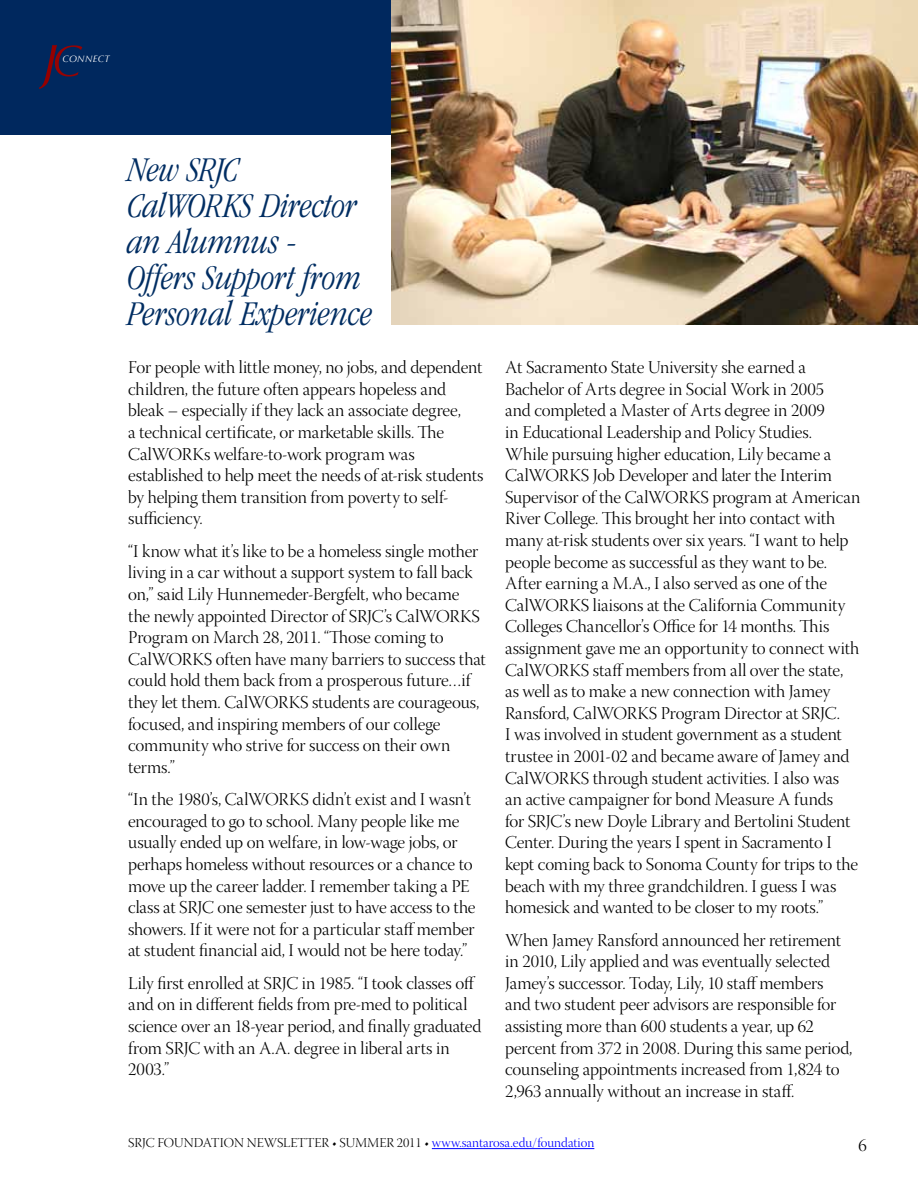
<style>
.page{position:relative;width:918px;height:1188px;background:#fff}
.page>*{position:absolute;margin:0;border:0;box-sizing:border-box;transform-origin:0 0}
.t1{font:italic 300 condensed 36px/36px "Garamond";letter-spacing:-.005em;color:#002d62}
.t2{font:18px/21.6px "Warnock Pro Light Disp";letter-spacing:-.01em;color:#000}
.t3{font:13.5px "Warnock Pro Light Disp";color:#000}
.t4{font:italic 9.45px "Optima";letter-spacing:.04em;color:#fff}
.s1{color:#00f}
</style>
<div class="page">
<div style="left:0;top:0;width:918px;height:135px;background:#00285e"></div>
<hr style="left:432px;top:1148px;width:162px;height:1px;background:#00f">
<svg style="left:39px;top:45px;width:43px;height:44px"></svg>
<img style="left:392px;top:0;width:526px;height:325px">
<p class="t4" style="left:62px;top:53px;width:49px">CONNECT</p>
<h1 class="t1" style="left:128px;top:152px;width:246px">New SRJC<br>CalWORKS Director an Alumnus -<br>Offers Support from<br>Personal Experience</h1>
<p class="t2" style="left:128px;top:358px;width:357px">For people with little money, no jobs, and dependent children, the future often appears hopeless and bleak – especially if they lack an associate degree,<br>a technical certificate, or marketable skills. The CalWORKs welfare-to-work program was established to help meet the needs of at-risk students by helping them transition from poverty to self&shy;sufficiency.</p>
<p class="t2" style="left:128px;top:542px;width:359px">“I know what it’s like to be a homeless single mother living in a car without a support system to fall back on,” said Lily Hunnemeder-Bergfelt, who became the newly appointed Director of SRJC’s CalWORKS Program on March 28, 2011. “Those coming to CalWORKS often have many barriers to success that could hold them back from a prosperous future…if they let them. CalWorks</p>
<p class="t2" style="left:128px;top:693px;width:353px;text-indent:184px">students are courageous, focused, and inspiring members of our college community who strive for success on their own terms.”</p>
<p class="t2" style="left:128px;top:790px;width:349px">“In the 1980’s, CalWORKS didn’t exist and I wasn’t encouraged to go to school. Many people like me usually ended up on welfare, in low-wage jobs, or perhaps homeless without resources or a chance to move up the career ladder. I remember taking a PE class at SRJC one semester just to have access to the showers. If it were not for a particular staff member at student financial aid, I would not be here today.”</p>
<p class="t2" style="left:128px;top:974px;width:355px">Lily first enrolled at SRJC in 1985. “I took classes off and on in different fields from pre-med to political science over an 18-year period, and finally graduated from SRJC with an A.A. degree in liberal arts in 2003.”</p>
<p class="t2" style="left:505px;top:358px;width:357px">At Sacramento State University she earned a Bachelor of Arts degree in Social Work in 2005<br>and completed a Master of Arts degree in 2009<br>in Educational Leadership and Policy Studies.<br>While pursuing higher education, Lily became a CalWORKS Job Developer and later the Interim Supervisor of the CalWORKS program at American River College. This brought her into contact with many at-risk students over six years. “I want to help people become as successful as they want to be.<br>After earning a M.A., I also served as one of the CalWORKS liaisons at the California Community Colleges Chancellor’s Office for 14 months. This assignment gave me an opportunity to connect with CalWORKS staff members from all over the state, as well as to make a new connection with Jamey Ransford, CalWORKS Program Director at SRJC.<br>I was involved in student government as a student trustee in 2001-02 and became aware of Jamey and CalWORKS through student activities. I also was an active campaigner for bond Measure A funds<br>for SRJC’s new Doyle Library and Bertolini Student Center. During the years I spent in Sacramento I kept coming back to Sonoma County for trips to the beach with my three grandchildren. I guess I was homesick and wanted to be closer to my roots.”</p>
<p class="t2" style="left:505px;top:931px;width:349px">When Jamey Ransford announced her retirement in 2010, Lily applied and was eventually selected Jamey’s successor. Today, Lily, 10 staff members and two student peer advisors are responsible for assisting more than 600 students a year, up 62 percent from 372 in 2008. During this same period, counseling appointments increased from 1,824 to 2,963 annually without an increase in staff.</p>
<p class="t3" style="left:128px;top:1135px;width:468px">SRJC FOUNDATION NEWSLETTER • SUMMER 2011 • <span class="s1">www.santarosa.edu/foundation</span></p>
<p class="t2" style="left:858px;top:1136px;width:10px">6</p>
</div>
